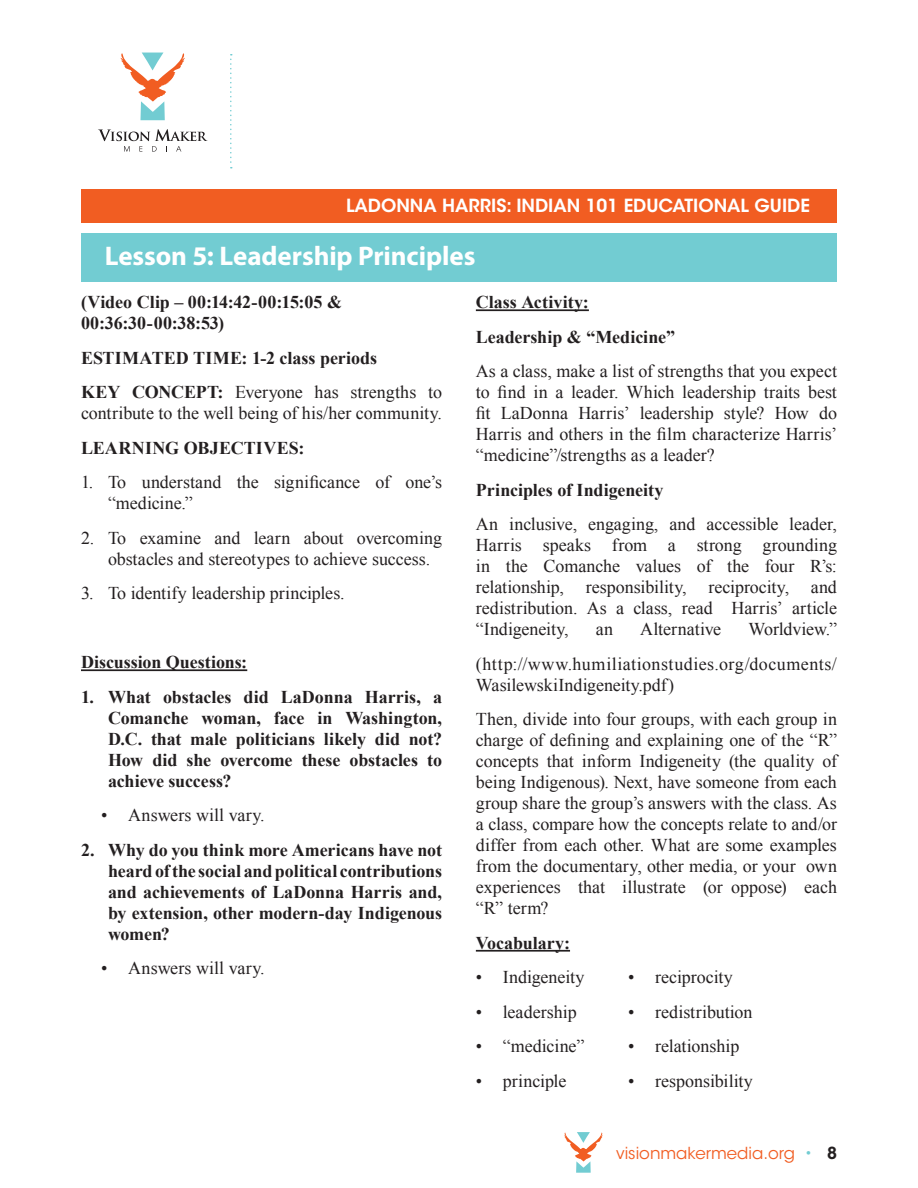
<style>
.page{position:relative;width:918px;height:1188px;background:#fff}
.page>*{position:absolute;margin:0;border:0;box-sizing:border-box;transform-origin:0 0}
.photo_captions{font:700 27px "Myriad Pro";letter-spacing:-.005em;color:#fff}
.photo_captions-2{font:18px/21px "Times New Roman";color:#231f20}
.photo_captions-3{font:700 18px/21px "Times New Roman";letter-spacing:-.005em;color:#231f20;text-align:justify}
.photo_captions-4{font:18px/21px "Times New Roman";letter-spacing:.02em;color:#231f20}
.t1{font:600 18px "ITC Avant Garde Std";color:#fff}
.t2{font:16.5px "ITC Avant Garde Std";color:#f15d22}
.s1{font-weight:700}
.s2{color:#72ccd2}
.s3{font-weight:600;color:#231f20}
</style>
<div class="page">
<svg style="left:98px;top:129px;width:110px;height:23px"></svg>
<svg style="left:120px;top:52px;width:65px;height:68px"></svg>
<div style="left:81px;top:189px;width:756px;height:33px;background:#f15d22"></div>
<svg style="left:230px;top:54px;width:2px;height:114px"></svg>
<svg style="left:564px;top:1132px;width:39px;height:41px"></svg>
<div style="left:81px;top:233px;width:756px;height:49px;background:#72ccd2"></div>
<hr style="left:81px;top:669px;width:166px;height:2px;background:#231f20">
<hr style="left:476px;top:309px;width:113px;height:2px;background:#231f20">
<hr style="left:476px;top:950px;width:94px;height:2px;background:#231f20">
<p class="t1" style="left:346px;top:194px;width:465px">LADONNA HARRIS: INDIAN 101 EDUCATIONAL GUIDE</p>
<p class="photo_captions" style="left:105px;top:238px;width:372px">Lesson 5: Leadership Principles</p>
<p class="photo_captions-3" style="left:81px;top:291px;width:263px">(Video Clip – 00:14:42-00:15:05 &amp;<br>00:36:30-00:38:53)</p>
<p class="photo_captions-3" style="left:81px;top:347px;width:298px">ESTIMATED TIME: 1-2 class periods</p>
<p class="photo_captions-2" style="left:81px;top:381px;width:363px"><span class="s1">KEY CONCEPT:</span> Everyone has strengths to contribute to the well being of his/her community.</p>
<p class="photo_captions-3" style="left:81px;top:437px;width:225px">LEARNING OBJECTIVES:</p>
<p class="photo_captions-2" style="left:108px;top:471px;width:336px;text-indent:-27px">1. To understand the significance of one’s “medicine.”</p>
<p class="photo_captions-2" style="left:108px;top:527px;width:336px;text-indent:-27px">2. To examine and learn about overcoming obstacles and stereotypes to achieve success.</p>
<p class="photo_captions-2" style="left:81px;top:582px;width:265px">3. To identify leadership principles.</p>
<p class="photo_captions-3" style="left:476px;top:291px;width:115px">Class Activity:</p>
<p class="photo_captions-3" style="left:476px;top:326px;width:201px">Leadership &amp; “Medicine”</p>
<p class="photo_captions-2" style="left:476px;top:360px;width:363px;text-align:justify">As a class, make a list of strengths that you expect to find in a leader. Which leadership traits best fit LaDonna Harris’ leadership style? How do Harris and others in the film characterize Harris’ “medicine”/strengths as a leader?</p>
<p class="photo_captions-3" style="left:476px;top:479px;width:189px">Principles of Indigeneity</p>
<p class="photo_captions-2" style="left:476px;top:513px;width:363px;text-align:justify">An inclusive, engaging, and accessible leader, Harris speaks from a strong grounding in the Comanche values of the four R’s: relationship, responsibility, reciprocity, and redistribution. As a class, read Harris’ article “Indigeneity,</p>
<p class="photo_captions-2" style="left:596px;top:618px;width:19px">an</p>
<p class="photo_captions-2" style="left:640px;top:618px;width:83px">Alternative</p>
<p class="photo_captions-2" style="left:748px;top:618px;width:90px">Worldview.”</p>
<p class="photo_captions-4" style="left:476px;top:653px;width:363px">(http://www.humiliationstudies.org/documents/<br>WasilewskiIndigeneity.pdf)</p>
<p class="photo_captions-2" style="left:476px;top:708px;width:363px;text-align:justify">Then, divide into four groups, with each group in charge of defining and explaining one of the “R” concepts that inform Indigeneity (the quality of being Indigenous). Next, have someone from each group share the group’s answers with the class. As a class, compare how the concepts relate to and/or differ from each other. What are some examples from the documentary, other media, or your own experiences that illustrate (or oppose) each “R” term?</p>
<p class="photo_captions-3" style="left:476px;top:932px;width:96px">Vocabulary:</p>
<p class="photo_captions-2" style="left:476px;top:966px;width:110px">• Indigeneity</p>
<p class="photo_captions-2" style="left:476px;top:1001px;width:102px">• leadership</p>
<p class="photo_captions-2" style="left:476px;top:1035px;width:110px">• “medicine”</p>
<p class="photo_captions-2" style="left:476px;top:1070px;width:92px">• principle</p>
<p class="photo_captions-3" style="left:81px;top:651px;width:168px">Discussion Questions:</p>
<p class="photo_captions-3" style="left:108px;top:686px;width:336px;text-indent:-27px">1. What obstacles did LaDonna Harris, a Comanche woman, face in Washington, D.C. that male politicians likely did not?<br>How did she overcome these obstacles to achieve success?</p>
<p class="photo_captions-2" style="left:101px;top:804px;width:165px">• Answers will vary.</p>
<p class="photo_captions-3" style="left:108px;top:839px;width:336px;text-indent:-27px">2. Why do you think more Americans have not heard of the social and political contributions and achievements of LaDonna Harris and, by extension, other modern-day Indigenous women?</p>
<p class="photo_captions-2" style="left:101px;top:957px;width:165px">• Answers will vary.</p>
<p class="photo_captions-2" style="left:628px;top:967px;width:106px">• reciprocity</p>
<p class="photo_captions-2" style="left:628px;top:1001px;width:126px">• redistribution</p>
<p class="photo_captions-2" style="left:628px;top:1036px;width:113px">• relationship</p>
<p class="photo_captions-2" style="left:628px;top:1070px;width:126px">• responsibility</p>
<p class="t2" style="left:616px;top:1143px;width:222px">visionmakermedia.org <span class="s2">•</span> <span class="s3">8</span></p>
</div>
